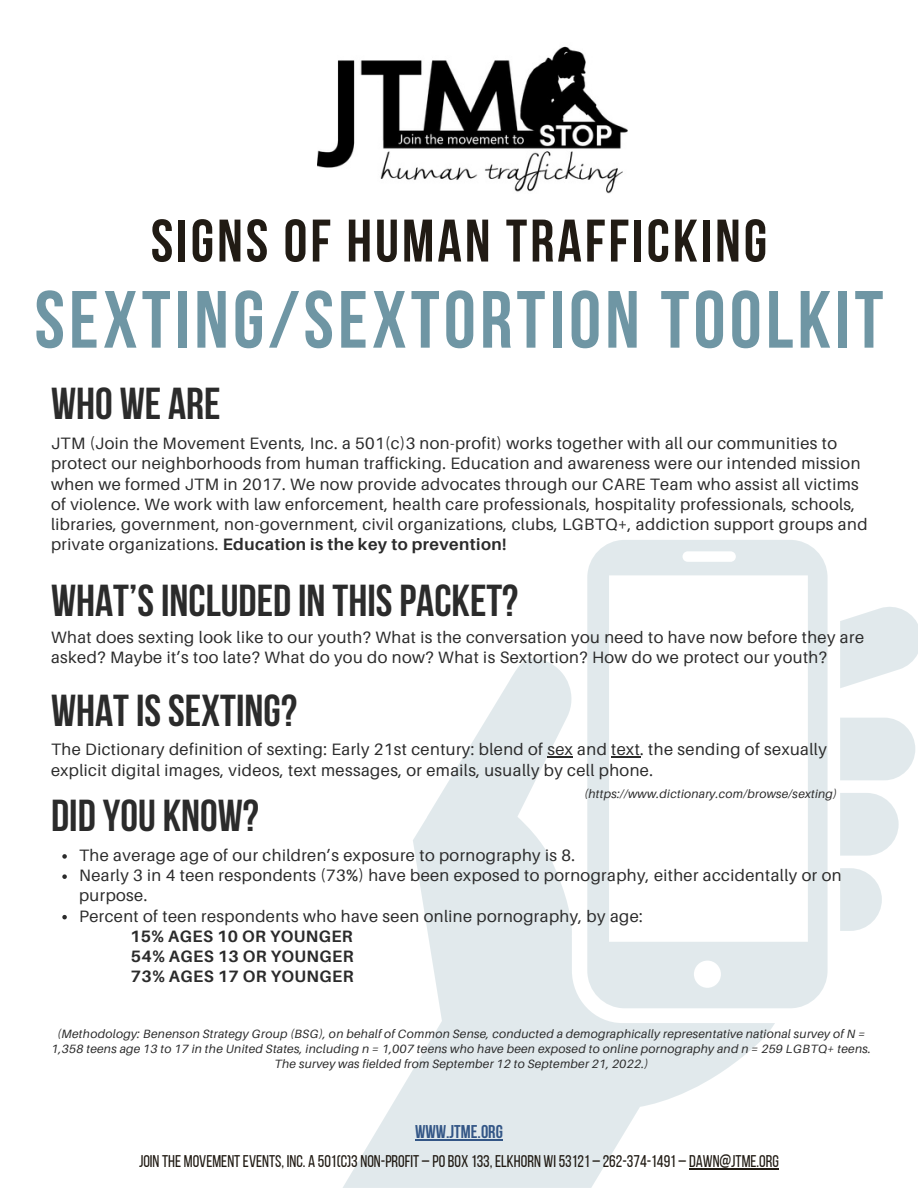
<style>
.page{position:relative;width:918px;height:1188px;background:#fff}
.page>*{position:absolute;margin:0;border:0;box-sizing:border-box;transform-origin:0 0}
.t1{font:700 81px "Bebas Neue";letter-spacing:.05em;color:#6f96a4}
.t2{font:700 60px "Bebas Neue";letter-spacing:.05em;color:#211b14}
.t3{font:700 44.55px "Bebas Neue";color:#2b2b2b}
.t4{font:700 18.45px "Bebas Neue";color:#335686}
.t5{font:16.95px "Bebas Neue";color:#211b14}
.t6{font:16.5px/20.2px "Aileron";letter-spacing:.025em;color:#2b2b2b}
.t7{font:700 16.5px "Aileron";letter-spacing:.025em;color:#2b2b2b}
.t8{font:italic 12px/15px "Aileron";letter-spacing:.025em;color:#2b2b2b;text-align:center}
.s1{font-weight:700}
</style>
<div class="page">
<img style="left:317px;top:46px;width:311px;height:148px">
<svg style="left:840px;top:607px;width:78px;height:81px"></svg>
<svg style="left:343px;top:658px;width:432px;height:530px;fill:#e1e9ec"></svg>
<svg style="left:840px;top:718px;width:75px;height:62px"></svg>
<svg style="left:840px;top:793px;width:59px;height:63px"></svg>
<svg style="left:840px;top:868px;width:42px;height:63px"></svg>
<svg style="left:587px;top:540px;width:241px;height:468px"></svg>
<hr style="left:689px;top:1168px;width:90px;height:1px;background:#211b14">
<hr style="left:415px;top:1139px;width:88px;height:1px;background:#335686">
<hr style="left:547px;top:756px;width:26px;height:2px;background:#2b2b2b">
<hr style="left:611px;top:756px;width:29px;height:2px;background:#2b2b2b">
<svg style="left:62px;top:854px;width:5px;height:5px"></svg>
<svg style="left:62px;top:874px;width:5px;height:5px"></svg>
<svg style="left:62px;top:915px;width:5px;height:4px"></svg>
<p class="t2" style="left:151px;top:217px;width:618px">SIGNS OF HUMAN TRAFFICKING</p>
<p class="t1" style="left:35px;top:287px;width:850px">SEXTING/SEXTORTION TOOLKIT</p>
<p class="t3" style="left:51px;top:386px;width:171px">WHO WE ARE</p>
<p class="t6" style="left:51px;top:433px;width:818px">JTM (Join the Movement Events, Inc. a 501(c)3 non-profit) works together with all our communities to protect our neighborhoods from human trafficking. Education and awareness were our intended mission when we formed JTM in 2017. We now provide advocates through our CARE Team who assist all victims of violence. We work with law enforcement, health care professionals, hospitality professionals, schools, libraries, government, non-government, civil organizations, clubs, LGBTQ+, addiction support groups and private organizations. <span class="s1">Education is the key to prevention!</span></p>
<p class="t3" style="left:51px;top:582px;width:469px">WHAT’SINCLUDED IN THISPACKET?</p>
<p class="t6" style="left:51px;top:627px;width:814px">What does sexting look like to our youth? What is the conversation you need to have now before they are asked? Maybe it’s too late? What do you do now? What is Sextortion? How do we protect our youth?</p>
<p class="t3" style="left:51px;top:692px;width:247px">WHATISSEXTING?</p>
<p class="t6" style="left:51px;top:739px;width:777px">The Dictionary definition of sexting: Early 21st century: blend of sex and text. the sending of sexually explicit digital images, videos, text messages, or emails, usually by cell phone.</p>
<p class="t8" style="left:584px;top:786px;width:254px">(https://www.dictionary.com/browse/sexting)</p>
<p class="t3" style="left:51px;top:798px;width:209px">DID YOU KNOW?</p>
<p class="t6" style="left:79px;top:845px;width:497px">The average age of our children’s exposure to pornography is 8.</p>
<p class="t6" style="left:79px;top:865px;width:764px">Nearly 3 in 4 teen respondents (73%) have been exposed to pornography, either accidentally or on purpose.</p>
<p class="t6" style="left:79px;top:905px;width:565px">Percent of teen respondents who have seen online pornography, by age:</p>
<p class="t7" style="left:130px;top:926px;width:224px">15% AGES 10 OR YOUNGER</p>
<p class="t7" style="left:131px;top:946px;width:224px">54% AGES 13 OR YOUNGER</p>
<p class="t7" style="left:131px;top:966px;width:224px">73% AGES 17 OR YOUNGER</p>
<p class="t8" style="left:52px;top:1026px;width:821px">(Methodology: Benenson Strategy Group (BSG), on behalf of Common Sense, conducted a demographically representative national survey of N =<br>1,358 teens age 13 to 17 in the United States, including n = 1,007 teens who have been exposed to online pornography and n = 259 LGBTQ+ teens.<br>The survey was fielded from September 12 to September 21, 2022.)</p>
<p class="t4" style="left:415px;top:1124px;width:89px">WWW.JTME.ORG</p>
<p class="t5" style="left:139px;top:1154px;width:641px">JOIN THE MOVEMENTEVENTS, INC. A 501(C)3 NON-PROFIT – POBOX 133, ELKHORN WI 53121 – 262-374-1491 – DAWN@JTME.ORG</p>
</div>
